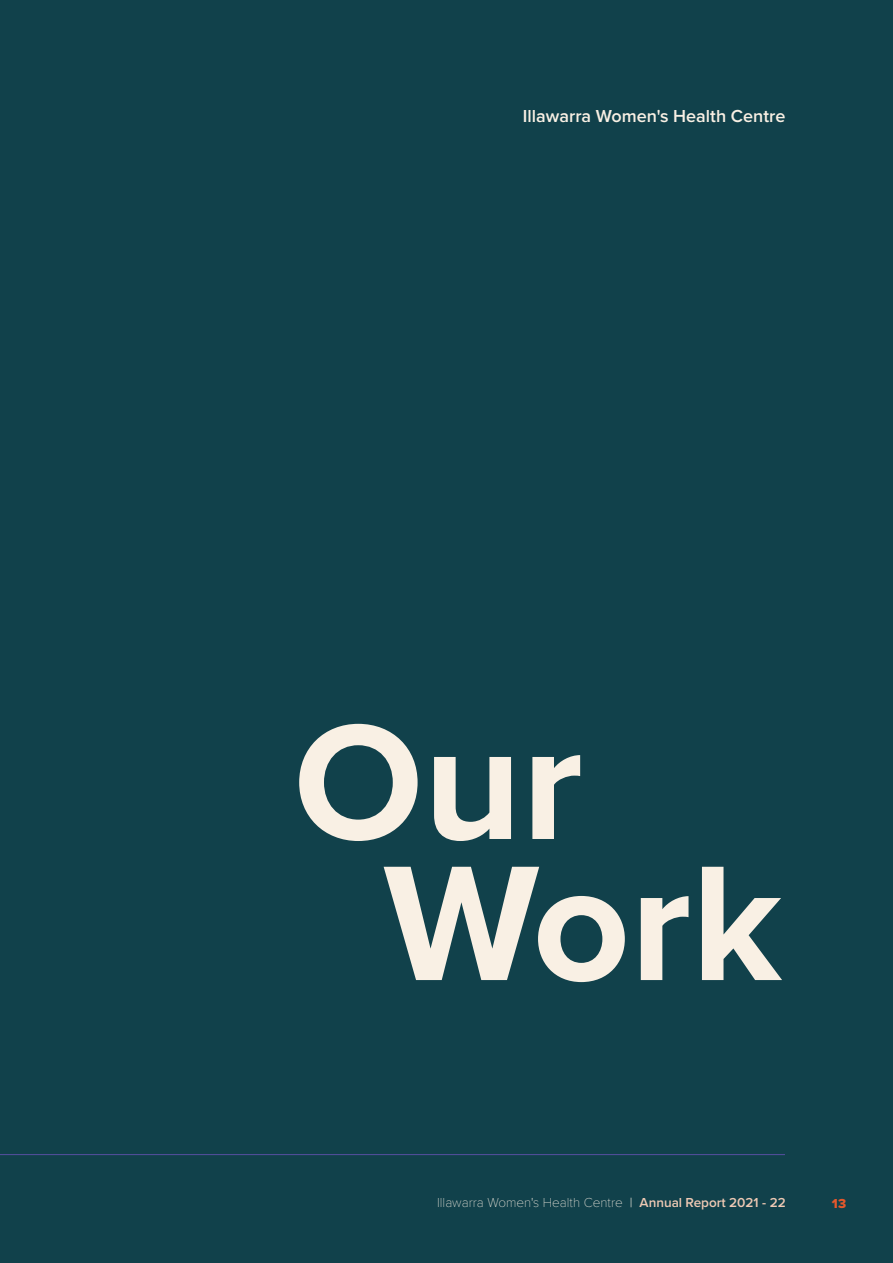
<style>
.page{position:relative;width:893px;height:1263px;background:#11414b}
.page>*{position:absolute;margin:0;border:0;box-sizing:border-box;transform-origin:0 0}
.t1{font:700 169.8px "Proxima Nova";color:#f9f0e4}
.t2{font:600 18px "Proxima Nova";color:#f9f0e4}
.t3{font:100 13.5px "Proxima Nova T";color:#f9f0e4}
.t4{font:13.5px "Proxima Nova Extrabld";color:#e5582c}
.s1{font-family:"Proxima Nova";font-weight:300}
.s2{font-family:"Proxima Nova";font-weight:600;color:#eec9b4}
</style>
<div class="page">
<hr style="left:0;top:1154px;width:785px;height:1px;background:#574fa1">
<p class="t2" style="left:523px;top:103px;width:264px">Illawarra Women's Health Centre</p>
<p class="t1" style="left:293px;top:656px;width:291px">Our</p>
<p class="t1" style="left:383px;top:797px;width:400px">Work</p>
<p class="t3" style="left:437px;top:1192px;width:350px">Illawarra Women's Health Centre <span class="s1">|</span> <span class="s2">Annual Report 2021 - 22</span></p>
<p class="t4" style="left:832px;top:1193px;width:16px">13</p>
</div>
